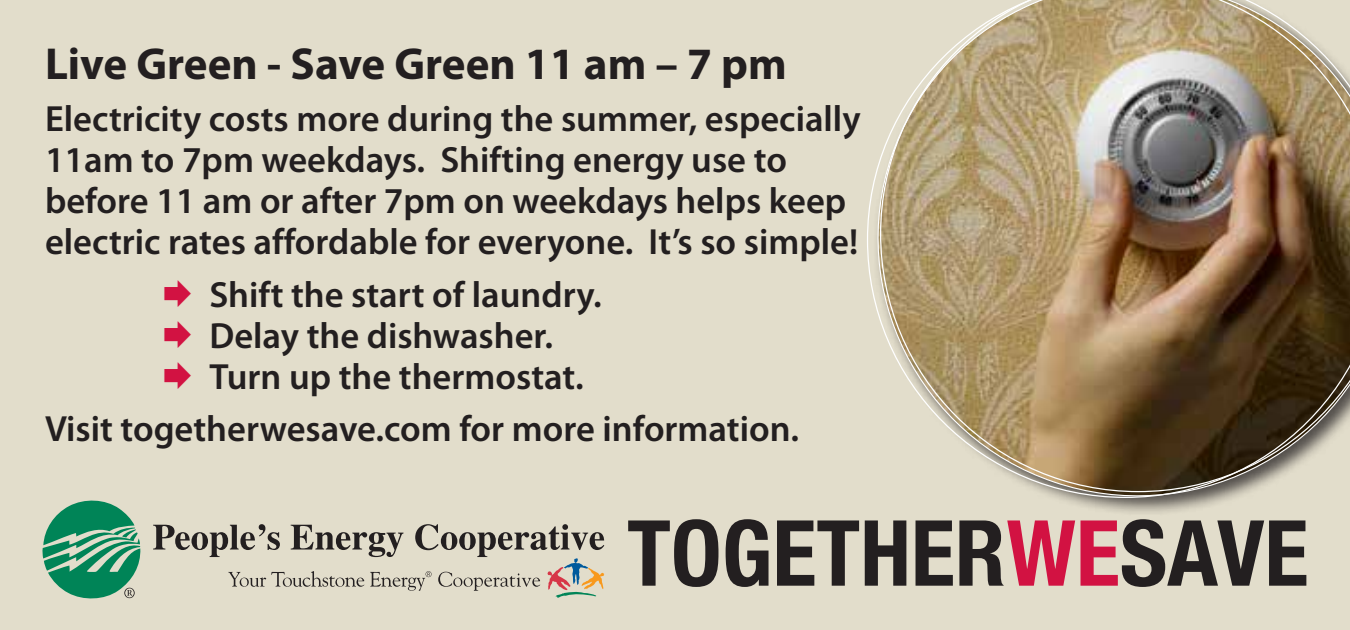
<style>
.page{position:relative;width:1350px;height:630px;background:#e2ddcb}
.page>*{position:absolute;margin:0;border:0;box-sizing:border-box;transform-origin:0 0}
.t1{font:700 condensed 91.25px "Helvetica Neue LT Std";color:#231f20}
.t2{font:700 45px "Myriad Pro";color:#231f20}
.t3{font:600 36.5px/41px "Myriad Pro";color:#231f20}
.s1{color:#d21242}
</style>
<div class="page">
<svg style="left:42px;top:501px;width:99px;height:97px"></svg>
<svg style="left:153px;top:524px;width:451px;height:74px"></svg>
<svg style="left:1059px;top:498px;width:173px;height:15px"></svg>
<svg style="left:867px;top:159px;width:382px;height:339px"></svg>
<img style="left:880px;top:0;width:470px;height:492px">
<p class="t2" style="left:45px;top:34px;width:743px">Live Green - Save Green 11 am – 7 pm</p>
<p class="t3" style="left:45px;top:97px;width:817px">Electricity costs more during the summer, especially 11am to 7pm weekdays. Shifting energy use to before 11 am or after 7pm on weekdays helps keep electric rates affordable for everyone. It’s so simple!</p>
<p class="t3" style="left:209px;top:273px;width:394px">Shift the start of laundry.<br>Delay the dishwasher.<br>Turn up the thermostat.</p>
<p class="t3" style="left:45px;top:408px;width:756px">Visit togetherwesave.com for more information.</p>
<h1 class="t1" style="left:627px;top:498px;width:683px">TOGETHER<span class="s1">WE</span>SAVE</h1>
</div>
